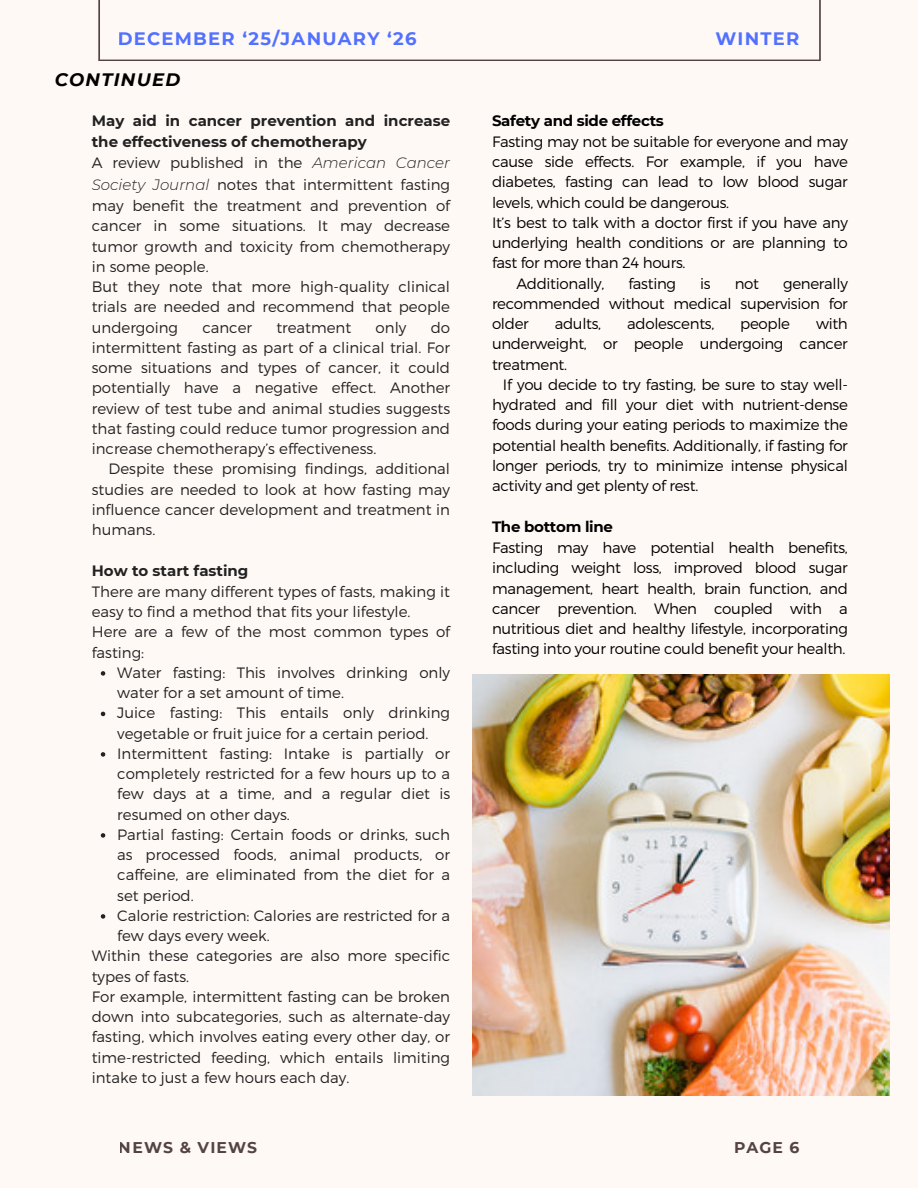
<style>
.page{position:relative;width:918px;height:1188px;background:#fff9f6}
.page>*{position:absolute;margin:0;border:0;box-sizing:border-box;transform-origin:0 0}
.t1{font:700 18px "Montserrat";letter-spacing:.07em;color:#5271ff}
.t2{font:italic 700 18px "Montserrat";letter-spacing:.07em;color:#000}
.t3{font:700 15.6px "Montserrat";letter-spacing:.07em;color:#544441}
.t4{font:300 15px/20.2px "Montserrat";color:#222}
.t5{font:300 15px/20.2px "Montserrat";letter-spacing:-.02em;color:#000;text-align:justify}
.t6{font:700 15px "Montserrat";letter-spacing:-.02em;color:#000}
.t7{font:700 15px "Montserrat";color:#222}
.s1{font-weight:700}
.s2{font-style:italic}
</style>
<div class="page">
<img style="left:473px;top:674px;width:416px;height:422px">
<svg style="left:101px;top:671px;width:4px;height:5px"></svg>
<svg style="left:101px;top:712px;width:4px;height:4px"></svg>
<svg style="left:101px;top:752px;width:4px;height:5px"></svg>
<svg style="left:101px;top:833px;width:4px;height:5px"></svg>
<svg style="left:101px;top:914px;width:4px;height:5px"></svg>
<p class="t1" style="left:118px;top:27px;width:300px">DECEMBER ‘25/JANUARY ‘26</p>
<p class="t1" style="left:715px;top:27px;width:86px">WINTER</p>
<p class="t2" style="left:55px;top:68px;width:127px">CONTINUED</p>
<p class="t4" style="left:92px;top:109px;width:360px;line-height:20.7px"><span class="s1">May aid in cancer prevention and increase the effectiveness of chemotherapy<br></span>A review published in the <span class="s2">American Cancer Society Journal</span> notes that intermittent fasting may benefit the treatment and prevention of cancer in some situations. It may decrease tumor growth and toxicity from chemotherapy in some people.<br>But they note that more high-quality clinical trials are needed and recommend that people undergoing</p>
<p class="t4" style="left:92px;top:316px;width:360px;text-align:justify;text-indent:339px">do intermittent fasting as part of a clinical trial. For some situations and types of cancer, it could potentially have a negative effect. Another review of test tube and animal studies suggests that fasting could reduce tumor progression and increase chemotherapy’s effectiveness.</p>
<p class="t4" style="left:92px;top:458px;width:360px;text-align:justify;text-indent:17px">Despite these promising findings, additional studies are needed to look at how fasting may influence cancer development and treatment in humans.</p>
<p class="t7" style="left:92px;top:561px;width:158px">How to start fasting</p>
<p class="t4" style="left:92px;top:581px;width:360px">There are many different types of fasts, making it easy to find a method that fits your lifestyle.<br>Here are a few of the most common types of fasting:</p>
<p class="t4" style="left:117px;top:662px;width:334px">Water fasting: This involves drinking only</p>
<p class="t4" style="left:117px;top:682px;width:228px">water for a set amount of time.</p>
<p class="t4" style="left:117px;top:702px;width:334px">Juice fasting: This entails only drinking</p>
<p class="t4" style="left:117px;top:722px;width:313px">vegetable or fruit juice for a certain period.</p>
<p class="t4" style="left:117px;top:743px;width:334px">Intermittent fasting: Intake is partially or</p>
<p class="t4" style="left:117px;top:763px;width:334px">completely restricted for a few hours up to a</p>
<p class="t4" style="left:117px;top:783px;width:334px">few days at a time, and a regular diet is</p>
<p class="t4" style="left:117px;top:803px;width:174px">resumed on other days.</p>
<p class="t4" style="left:117px;top:824px;width:334px">Partial fasting: Certain foods or drinks, such</p>
<p class="t4" style="left:117px;top:844px;width:334px">as processed foods, animal products, or</p>
<p class="t4" style="left:117px;top:864px;width:334px">caffeine, are eliminated from the diet for a</p>
<p class="t4" style="left:117px;top:884px;width:78px">set period.</p>
<p class="t4" style="left:117px;top:905px;width:334px">Calorie restriction: Calories are restricted for a</p>
<p class="t4" style="left:117px;top:925px;width:154px">few days every week.</p>
<p class="t4" style="left:92px;top:945px;width:360px">Within these categories are also more specific</p>
<p class="t4" style="left:92px;top:965px;width:99px">types of fasts.</p>
<p class="t4" style="left:92px;top:986px;width:360px">For example, intermittent fasting can be broken</p>
<p class="t4" style="left:92px;top:1006px;width:360px">down into subcategories, such as alternate-day</p>
<p class="t4" style="left:92px;top:1026px;width:360px">fasting, which involves eating every other day, or</p>
<p class="t4" style="left:92px;top:1046px;width:360px">time-restricted feeding, which entails limiting</p>
<p class="t4" style="left:92px;top:1067px;width:259px">intake to just a few hours each day.</p>
<p class="t4" style="left:202px;top:316px;width:51px">cancer</p>
<p class="t4" style="left:276px;top:316px;width:76px">treatment</p>
<p class="t4" style="left:376px;top:316px;width:32px">only</p>
<p class="t6" style="left:492px;top:111px;width:173px">Safety and side effects</p>
<p class="t5" style="left:492px;top:131px;width:357px">Fasting may not be suitable for everyone and may</p>
<p class="t5" style="left:492px;top:151px;width:357px">cause side effects. For example, if you have</p>
<p class="t5" style="left:492px;top:171px;width:357px">diabetes, fasting can lead to low blood sugar</p>
<p class="t5" style="left:492px;top:191px;width:239px">levels, which could be dangerous.</p>
<p class="t5" style="left:492px;top:212px;width:357px">It’s best to talk with a doctor first if you have any</p>
<p class="t5" style="left:492px;top:232px;width:357px">underlying health conditions or are planning to</p>
<p class="t5" style="left:492px;top:252px;width:195px">fast for more than 24 hours.</p>
<p class="t5" style="left:516px;top:272px;width:89px">Additionally,</p>
<p class="t5" style="left:628px;top:272px;width:49px">fasting</p>
<p class="t5" style="left:700px;top:272px;width:12px">is</p>
<p class="t5" style="left:735px;top:272px;width:26px">not</p>
<p class="t5" style="left:492px;top:272px;width:357px;text-indent:291px">generally recommended without medical supervision for older</p>
<p class="t5" style="left:492px;top:313px;width:357px;text-indent:324px">with underweight, or people undergoing cancer treatment.</p>
<p class="t5" style="left:492px;top:374px;width:357px;text-indent:11px">If you decide to try fasting, be sure to stay well&shy;hydrated and fill your diet with nutrient-dense foods during your eating periods to maximize the potential health benefits. Additionally, if fasting for longer periods, try to minimize intense physical activity and get plenty of rest.</p>
<p class="t6" style="left:492px;top:517px;width:122px">The bottom line</p>
<p class="t5" style="left:492px;top:537px;width:357px">Fasting may have potential health benefits, including weight loss, improved blood sugar management, heart health, brain function, and cancer prevention. When coupled with a nutritious diet and healthy lifestyle, incorporating fasting into your routine could benefit your health.</p>
<p class="t5" style="left:555px;top:313px;width:48px">adults,</p>
<p class="t5" style="left:627px;top:313px;width:89px">adolescents,</p>
<p class="t5" style="left:740px;top:313px;width:51px">people</p>
<p class="t3" style="left:119px;top:1138px;width:140px">NEWS &amp; VIEWS</p>
<p class="t3" style="left:734px;top:1138px;width:67px">PAGE 6</p>
</div>
